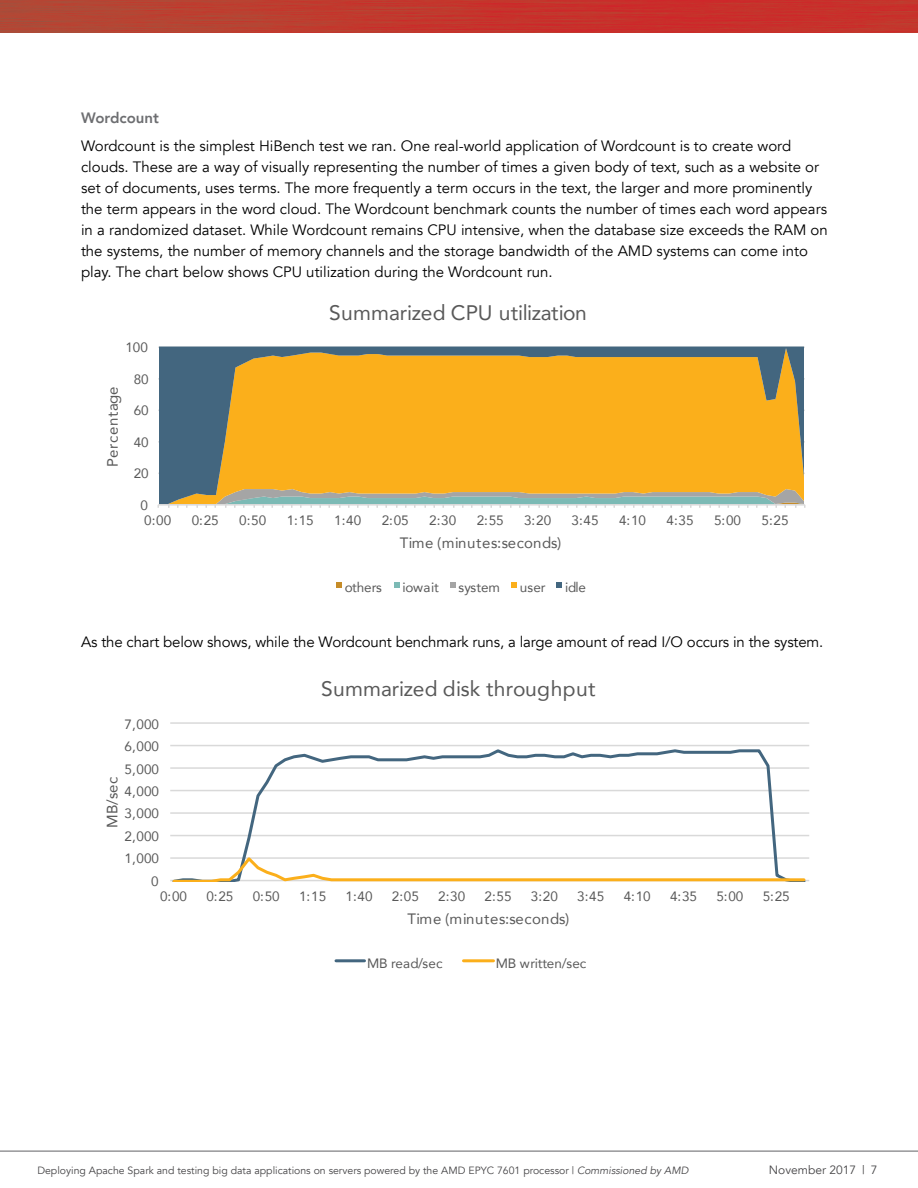
<style>
.page{position:relative;width:918px;height:1188px;background:#fff}
.page>*{position:absolute;margin:0;border:0;box-sizing:border-box;transform-origin:0 0}
.t1{font:21px "Avenir LT Com";letter-spacing:-.015em;color:#595959}
.t2{font:21px "Avenir LT Com";letter-spacing:.005em;color:#595959}
.t3{font:15px/21px "Avenir";color:#000}
.t4{font:15px "Avenir LT Com";letter-spacing:.045em;color:#595959}
.t5{font:800 15px "Avenir";color:#6d6e71}
.t6{font:13.5px "Avenir LT Com";color:#595959}
.t7{font:13.5px "Avenir LT Com";letter-spacing:-.02em;color:#595959}
.t8{font:12px "Avenir";color:#464547}
.t9{font:10.5px "Avenir";color:#464547}
.s1{font-style:italic}
</style>
<div class="page">
<img style="left:0;top:0;width:918px;height:33px">
<hr style="left:158px;top:473px;width:647px;height:1px;background:#d9d9d9">
<hr style="left:158px;top:441px;width:647px;height:2px;background:#d9d9d9">
<hr style="left:158px;top:410px;width:647px;height:1px;background:#d9d9d9">
<hr style="left:158px;top:378px;width:647px;height:2px;background:#d9d9d9">
<hr style="left:158px;top:347px;width:647px;height:1px;background:#d9d9d9">
<svg style="left:159px;top:347px;width:645px;height:142px;background:#d9a12d"></svg>
<svg style="left:158px;top:489px;width:648px;height:19px;background:#b7bb9c"></svg>
<svg style="left:336px;top:582px;width:6px;height:6px"></svg>
<svg style="left:394px;top:582px;width:6px;height:6px"></svg>
<svg style="left:450px;top:582px;width:6px;height:6px"></svg>
<svg style="left:512px;top:582px;width:5px;height:6px"></svg>
<svg style="left:556px;top:582px;width:6px;height:6px"></svg>
<hr style="left:170px;top:857px;width:639px;height:2px;background:#d9d9d9">
<hr style="left:170px;top:835px;width:639px;height:1px;background:#d9d9d9">
<hr style="left:170px;top:812px;width:639px;height:2px;background:#d9d9d9">
<hr style="left:170px;top:790px;width:639px;height:1px;background:#d9d9d9">
<hr style="left:170px;top:767px;width:639px;height:2px;background:#d9d9d9">
<hr style="left:170px;top:745px;width:639px;height:1px;background:#d9d9d9">
<hr style="left:170px;top:722px;width:639px;height:2px;background:#d9d9d9">
<hr style="left:170px;top:880px;width:639px;height:1px;background:#d9d9d9">
<svg style="left:171px;top:749px;width:636px;height:105px"></svg>
<svg style="left:171px;top:854px;width:636px;height:27px"></svg>
<hr style="left:336px;top:959px;width:28px;height:3px;background:#43667f">
<hr style="left:464px;top:959px;width:30px;height:3px;background:#fbaf1b">
<hr style="left:0;top:1151px;width:918px;height:1px;background:#616264">
<p class="t5" style="left:81px;top:106px;width:80px">Wordcount</p>
<p class="t3" style="left:81px;top:135px;width:748px">Wordcount is the simplest HiBench test we ran. One real-world application of Wordcount is to create word clouds. These are a way of visually representing the number of times a given body of text, such as a website or set of documents, uses terms. The more frequently a term occurs in the text, the larger and more prominently the term appears in the word cloud. The Wordcount benchmark counts the number of times each word appears in a randomized dataset. While Wordcount remains CPU intensive, when the database size exceeds the RAM on the systems, the number of memory channels and the storage bandwidth of the AMD systems can come into play. The chart below shows CPU utilization during the Wordcount run.</p>
<p class="t6" style="left:125px;top:339px;width:24px">100</p>
<p class="t4" style="left:104px;top:467px;width:82px;rotate:-90deg">Percentage</p>
<p class="t6" style="left:134px;top:371px;width:17px">80</p>
<p class="t6" style="left:134px;top:402px;width:17px">60</p>
<p class="t6" style="left:134px;top:434px;width:17px">40</p>
<p class="t6" style="left:134px;top:465px;width:17px">20</p>
<p class="t6" style="left:140px;top:497px;width:9px">0</p>
<h1 class="t1" style="left:329px;top:299px;width:259px">Summarized CPU utilization</h1>
<p class="t6" style="left:144px;top:512px;width:29px">0:00</p>
<p class="t6" style="left:192px;top:512px;width:29px">0:25</p>
<p class="t6" style="left:239px;top:512px;width:29px">0:50</p>
<p class="t6" style="left:287px;top:512px;width:29px">1:15</p>
<p class="t6" style="left:334px;top:512px;width:29px">1:40</p>
<p class="t6" style="left:382px;top:512px;width:29px">2:05</p>
<p class="t6" style="left:429px;top:512px;width:29px">2:30</p>
<p class="t6" style="left:477px;top:512px;width:29px">2:55</p>
<p class="t6" style="left:524px;top:512px;width:29px">3:20</p>
<p class="t6" style="left:572px;top:512px;width:29px">3:45</p>
<p class="t6" style="left:619px;top:512px;width:29px">4:10</p>
<p class="t6" style="left:667px;top:512px;width:29px">4:35</p>
<p class="t6" style="left:714px;top:512px;width:29px">5:00</p>
<p class="t6" style="left:762px;top:512px;width:29px">5:25</p>
<p class="t4" style="left:400px;top:533px;width:163px">Time (minutes:seconds)</p>
<p class="t6" style="left:345px;top:579px;width:39px">others</p>
<p class="t6" style="left:403px;top:579px;width:38px">iowait</p>
<p class="t6" style="left:459px;top:579px;width:43px">system</p>
<p class="t6" style="left:520px;top:579px;width:27px">user</p>
<p class="t6" style="left:565px;top:579px;width:22px">idle</p>
<p class="t3" style="left:81px;top:632px;width:744px">As the chart below shows, while the Wordcount benchmark runs, a large amount of read I/O occurs in the system.</p>
<p class="t6" style="left:125px;top:716px;width:36px">7,000</p>
<p class="t6" style="left:125px;top:738px;width:36px">6,000</p>
<p class="t6" style="left:125px;top:761px;width:36px">5,000</p>
<p class="t4" style="left:103px;top:828px;width:52px;rotate:-90deg">MB/sec</p>
<p class="t6" style="left:125px;top:783px;width:36px">4,000</p>
<p class="t6" style="left:125px;top:806px;width:36px">3,000</p>
<p class="t6" style="left:125px;top:828px;width:36px">2,000</p>
<p class="t6" style="left:125px;top:851px;width:36px">1,000</p>
<p class="t6" style="left:151px;top:873px;width:9px">0</p>
<h1 class="t2" style="left:321px;top:676px;width:276px">Summarized disk throughput</h1>
<p class="t6" style="left:160px;top:888px;width:29px">0:00</p>
<p class="t6" style="left:206px;top:888px;width:29px">0:25</p>
<p class="t6" style="left:253px;top:888px;width:29px">0:50</p>
<p class="t6" style="left:299px;top:888px;width:29px">1:15</p>
<p class="t6" style="left:346px;top:888px;width:29px">1:40</p>
<p class="t6" style="left:392px;top:888px;width:29px">2:05</p>
<p class="t6" style="left:438px;top:888px;width:29px">2:30</p>
<p class="t6" style="left:485px;top:888px;width:29px">2:55</p>
<p class="t6" style="left:531px;top:888px;width:29px">3:20</p>
<p class="t6" style="left:577px;top:888px;width:29px">3:45</p>
<p class="t6" style="left:624px;top:888px;width:29px">4:10</p>
<p class="t6" style="left:670px;top:888px;width:29px">4:35</p>
<p class="t6" style="left:716px;top:888px;width:29px">5:00</p>
<p class="t6" style="left:763px;top:888px;width:29px">5:25</p>
<p class="t4" style="left:408px;top:909px;width:163px">Time (minutes:seconds)</p>
<p class="t6" style="left:367px;top:955px;width:77px">MB read/sec</p>
<p class="t7" style="left:496px;top:955px;width:92px">MB written/sec</p>
<p class="t9" style="left:37px;top:1164px;width:653px">Deploying Apache Spark and testing big data applications on servers powered by the AMD EPYC 7601 processor | <span class="s1">Commissioned by AMD</span></p>
<p class="t8" style="left:769px;top:1163px;width:110px">November 2017 | 7</p>
</div>
